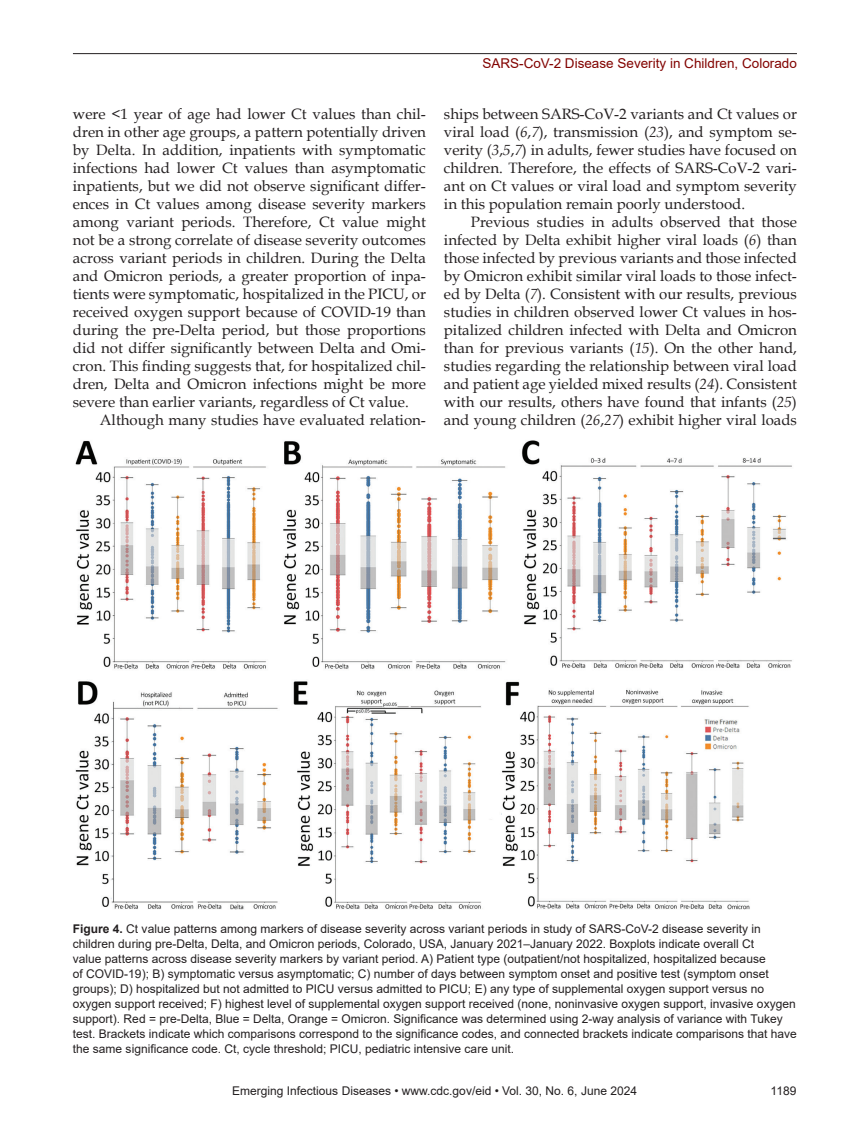
<style>
.page{position:relative;width:851px;height:1134px;background:#fff}
.page>*{position:absolute;margin:0;border:0;box-sizing:border-box;transform-origin:0 0}
.Body_Text{font:15px/18px "Book Antiqua";color:#231f20;text-align:justify}
.BodyText2{font:15px/18px "Book Antiqua";color:#231f20;text-align:justify}
.Running_Head{font:13.5px "Arial";color:#820301}
.Figure_Legend{font:12px/15px "Arial";color:#231f20}
.s1{font-style:italic}
.s2{font-weight:700}
</style>
<div class="page">
<hr style="left:73px;top:53px;width:723px;height:1px;background:#231f20">
<img style="left:75px;top:440px;width:717px;height:470px">
<p class="BodyText2" style="left:73px;top:104px;width:354px">were &lt;1 year of age had lower Ct values than chil&shy;dren in other age groups, a pattern potentially driven by Delta. In addition, inpatients with symptomatic infections had lower Ct values than asymptomatic inpatients, but we did not observe significant differ&shy;ences in Ct values among disease severity markers among variant periods. Therefore, Ct value might not be a strong correlate of disease severity outcomes across variant periods in children. During the Delta and Omicron periods, a greater proportion of inpa&shy;tients were symptomatic, hospitalized in the PICU, or received oxygen support because of COVID-19 than during the pre-Delta period, but those proportions did not differ significantly between Delta and Omi&shy;cron. This finding suggests that, for hospitalized chil&shy;dren, Delta and Omicron infections might be more severe than earlier variants, regardless of Ct value.</p>
<p class="Body_Text" style="left:100px;top:410px;width:327px">Although many studies have evaluated relation-</p>
<p class="Running_Head" style="left:482px;top:54px;width:316px">SARS-CoV-2 Disease Severity in Children, Colorado</p>
<p class="Body_Text" style="left:444px;top:104px;width:354px">ships between SARS-CoV-2 variants and Ct values or viral load (<span class="s1">6</span>,<span class="s1">7</span>), transmission (<span class="s1">23</span>), and symptom se&shy;verity (<span class="s1">3</span>,<span class="s1">5</span>,<span class="s1">7</span>) in adults, fewer studies have focused on children. Therefore, the effects of SARS-CoV-2 vari&shy;ant on Ct values or viral load and symptom severity in this population remain poorly understood.</p>
<p class="Body_Text" style="left:444px;top:212px;width:354px;text-indent:27px">Previous studies in adults observed that those infected by Delta exhibit higher viral loads (<span class="s1">6</span>) than those infected by previous variants and those infected by Omicron exhibit similar viral loads to those infect&shy;ed by Delta (<span class="s1">7</span>). Consistent with our results, previous studies in children observed lower Ct values in hos&shy;pitalized children infected with Delta and Omicron than for previous variants (<span class="s1">15</span>). On the other hand, studies regarding the relationship between viral load and patient age yielded mixed results (<span class="s1">24</span>). Consistent with our results, others have found that infants (<span class="s1">25</span>) and young children (<span class="s1">26</span>,<span class="s1">27</span>) exhibit higher viral loads</p>
<p class="Figure_Legend" style="left:73px;top:921px;width:725px"><span class="s2">Figure 4.</span> Ct value patterns among markers of disease severity across variant periods in study of SARS-CoV-2 disease severity in children during pre-Delta, Delta, and Omicron periods, Colorado, USA, January 2021–January 2022. Boxplots indicate overall Ct<br>value patterns across disease severity markers by variant period. A) Patient type (outpatient/not hospitalized, hospitalized because<br>of COVID-19); B) symptomatic versus asymptomatic; C) number of days between symptom onset and positive test (symptom onset groups); D) hospitalized but not admitted to PICU versus admitted to PICU; E) any type of supplemental oxygen support versus no oxygen support received; F) highest level of supplemental oxygen support received (none, noninvasive oxygen support, invasive oxygen support). Red = pre-Delta, Blue = Delta, Orange = Omicron. Significance was determined using 2-way analysis of variance with Tukey test. Brackets indicate which comparisons correspond to the significance codes, and connected brackets indicate comparisons that have the same significance code. Ct, cycle threshold; PICU, pediatric intensive care unit.</p>
<p class="Figure_Legend" style="left:232px;top:1084px;width:406px">Emerging Infectious Diseases • www.cdc.gov/eid • Vol. 30, No. 6, June 2024</p>
<p class="Figure_Legend" style="left:770px;top:1084px;width:27px">1189</p>
</div>
